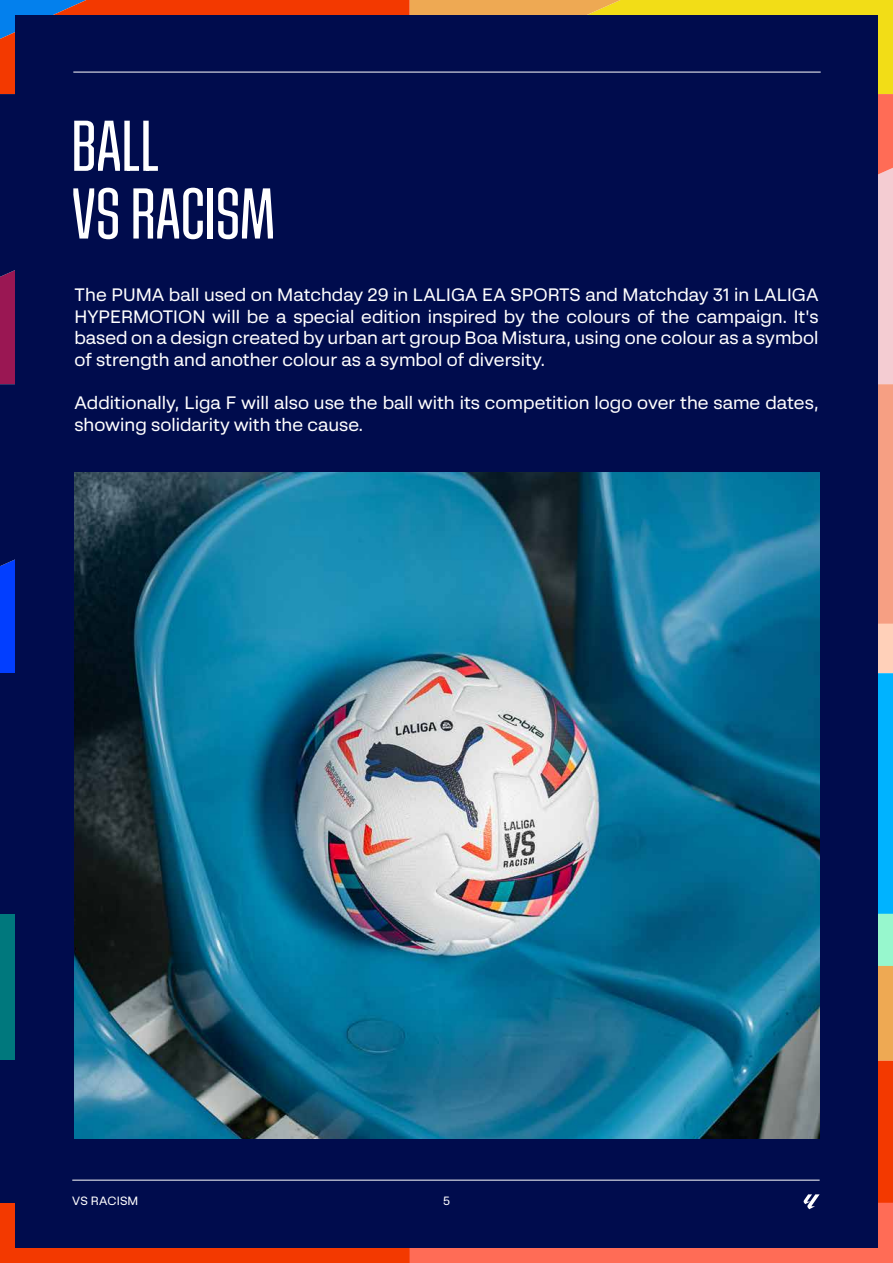
<style>
.page{position:relative;width:893px;height:1263px;background:#fff}
.page>*{position:absolute;margin:0;border:0;box-sizing:border-box;transform-origin:0 0}
.t1{font:71.7px/67.7px "LALIGA Headline VF";letter-spacing:.02em;color:#fff}
.t2{font:18px/21.6px "LALIGA Text";color:#fff;text-align:justify}
.t3{font:12px "LALIGA Text";letter-spacing:.01em;color:#fff}
</style>
<div class="page">
<div style="left:620px;top:0;width:273px;height:94px;background:#f2dd17"></div>
<svg style="left:877px;top:94px;width:16px;height:289px;background:#e7a8aa"></svg>
<svg style="left:877px;top:914px;width:16px;height:147px;background:#c2b87b"></svg>
<svg style="left:0;top:1061px;width:893px;height:202px;background:#e44b2c"></svg>
<svg style="left:877px;top:383px;width:16px;height:241px;background:#e69680"></svg>
<svg style="left:877px;top:624px;width:16px;height:290px;background:#28ade8"></svg>
<svg style="left:0;top:0;width:620px;height:94px;background:#d26536"></svg>
<div style="left:0;top:1061px;width:410px;height:142px;background:#000c4d"></div>
<div style="left:0;top:673px;width:410px;height:241px;background:#000c4d"></div>
<div style="left:0;top:384px;width:15px;height:182px;background:#000c4d"></div>
<div style="left:0;top:94px;width:15px;height:183px;background:#000c4d"></div>
<div style="left:15px;top:15px;width:862px;height:1232px;background:#000c4d"></div>
<hr style="left:72px;top:1180px;width:748px;height:1px;background:#fff">
<svg style="left:804px;top:1194px;width:16px;height:15px"></svg>
<hr style="left:73px;top:72px;width:748px;height:1px;background:#fff">
<img style="left:74px;top:472px;width:746px;height:667px">
<h1 class="t1" style="left:72px;top:112px;width:203px">BALL<br>VS RACISM</h1>
<p class="t2" style="left:74px;top:284px;width:746px">The PUMA ball used on Matchday 29 in LALIGA EA SPORTS and Matchday 31 in LALIGA HYPERMOTION will be a special edition inspired by the colours of the campaign. It's based on a design created by urban art group Boa Mistura, using one colour as a symbol of strength and another colour as a symbol of diversity.</p>
<p class="t2" style="left:74px;top:392px;width:746px">Additionally, Liga F will also use the ball with its competition logo over the same dates, showing solidarity with the cause.</p>
<p class="t3" style="left:72px;top:1193px;width:68px">VS RACISM</p>
<p class="t3" style="left:443px;top:1193px;width:8px">5</p>
</div>
